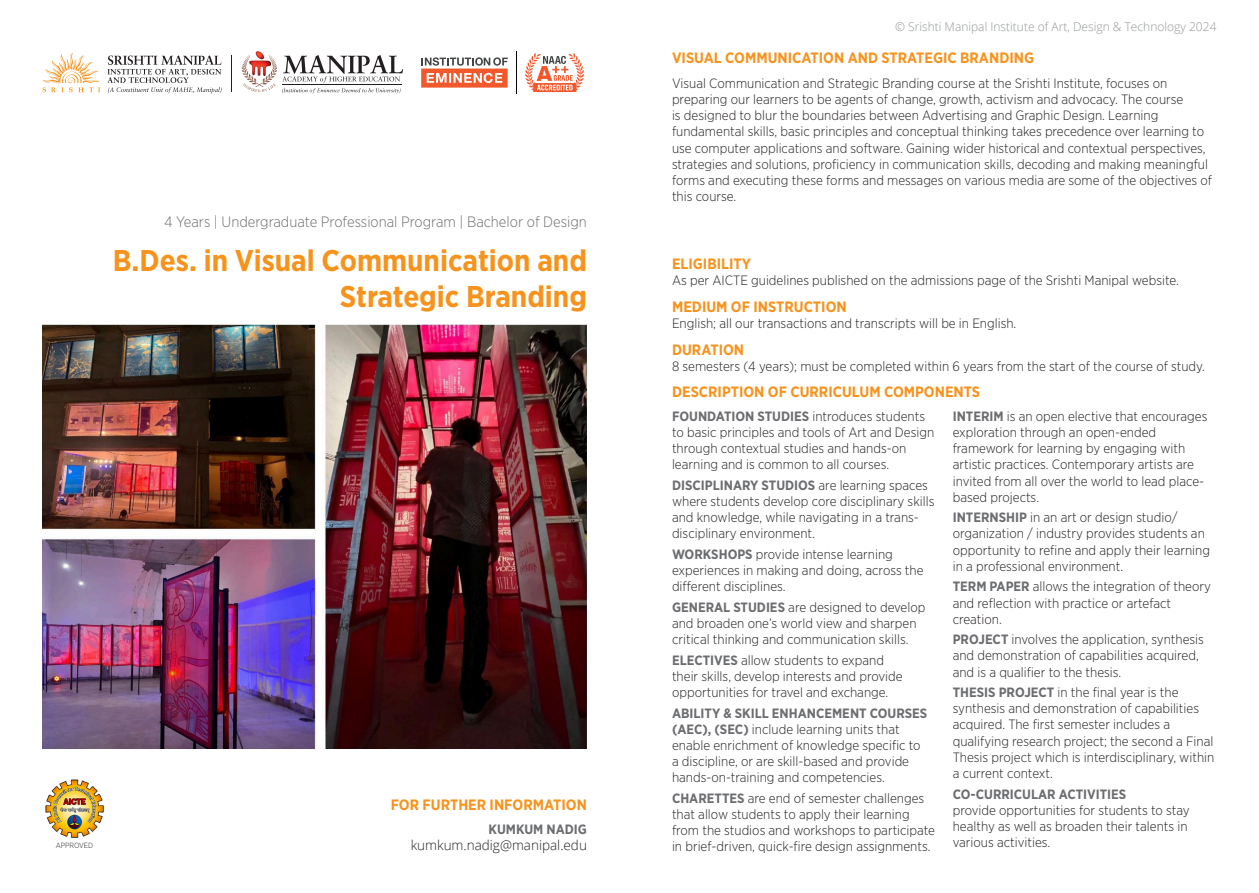
<style>
.page{position:relative;width:1259px;height:893px;background:#fff}
.page>*{position:absolute;margin:0;border:0;box-sizing:border-box;transform-origin:0 0}
.Body{font:700 30px/36px "Gotham Narrow";color:#f7931d;text-align:right}
.Body-2{font:700 15px "Gotham Narrow";color:#f7931d}
.Body-3{font:300 15px "Gotham Narrow";color:#6c6d70}
.Body_M___M{font:300 13.5px/16.2px "Gotham Narrow";color:#231f20}
.Body-4{font:300 13.5px/16.2px "Gotham Narrow";color:#231f20}
.Body-5{font:300 13.5px "Open Sans";color:#231f20}
.Body-6{font:700 13.5px "Gotham Narrow";color:#6c6d70}
.t1{font:300 12px "Open Sans";color:#939598}
.Body_Units{font:300 7.5px "Gotham Narrow";color:#231f20}
.s1{font-weight:700;color:#6c6d70}
</style>
<div class="page">
<img style="left:43px;top:324px;width:544px;height:424px">
<img style="left:45px;top:779px;width:59px;height:59px">
<svg style="left:421px;top:57px;width:87px;height:31px"></svg>
<hr style="left:516px;top:51px;width:1px;height:43px;background:#040503">
<svg style="left:525px;top:53px;width:59px;height:39px"></svg>
<svg style="left:107px;top:55px;width:114px;height:38px"></svg>
<svg style="left:43px;top:52px;width:57px;height:40px"></svg>
<img style="left:255px;top:51px;width:9px;height:4px">
<svg style="left:242px;top:55px;width:161px;height:38px"></svg>
<hr style="left:231px;top:55px;width:1px;height:37px;background:#231f20">
<p class="Body-3" style="left:164px;top:212px;width:424px">4 Years | Undergraduate Professional Program | Bachelor of Design</p>
<p class="Body" style="left:113px;top:242px;width:475px">B.Des. in Visual Communication and<br>Strategic Branding</p>
<p class="Body-2" style="left:391px;top:795px;width:198px">FOR FURTHER INFORMATION</p>
<p class="Body-6" style="left:488px;top:821px;width:100px">KUMKUM NADIG</p>
<p class="Body_Units" style="left:56px;top:841px;width:39px">APPROVED</p>
<p class="Body-5" style="left:411px;top:836px;width:178px">kumkum.nadig@manipal.edu</p>
<p class="t1" style="left:895px;top:19px;width:323px">© Srishti Manipal Institute of Art, Design &amp; Technology 2024</p>
<p class="Body-2" style="left:672px;top:48px;width:364px">VISUAL COMMUNICATION AND STRATEGIC BRANDING</p>
<p class="Body-4" style="left:672px;top:75px;width:541px">Visual Communication and Strategic Branding course at the Srishti Institute, focuses on preparing our learners to be agents of change, growth, activism and advocacy. The course<br>is designed to blur the boundaries between Advertising and Graphic Design. Learning fundamental skills, basic principles and conceptual thinking takes precedence over learning to use computer applications and software. Gaining wider historical and contextual perspectives, strategies and solutions, proficiency in communication skills, decoding and making meaningful forms and executing these forms and messages on various media are some of the objectives of this course.</p>
<p class="Body-2" style="left:672px;top:254px;width:80px">ELIGIBILITY</p>
<p class="Body-4" style="left:672px;top:272px;width:508px">As per AICTE guidelines published on the admissions page of the Srishti Manipal website.</p>
<p class="Body-2" style="left:672px;top:297px;width:176px">MEDIUM OF INSTRUCTION</p>
<p class="Body-4" style="left:672px;top:315px;width:346px">English; all our transactions and transcripts will be in English.</p>
<p class="Body-2" style="left:672px;top:340px;width:74px">DURATION</p>
<p class="Body-4" style="left:672px;top:358px;width:534px">8 semesters (4 years); must be completed within 6 years from the start of the course of study.</p>
<p class="Body-2" style="left:672px;top:382px;width:310px">DESCRIPTION OF CURRICULUM COMPONENTS</p>
<p class="Body_M___M" style="left:672px;top:408px;width:264px"><span class="s1">FOUNDATION STUDIES</span> introduces students to basic principles and tools of Art and Design through contextual studies and hands-on learning and is common to all courses.</p>
<p class="Body_M___M" style="left:672px;top:477px;width:264px"><span class="s1">DISCIPLINARY STUDIOS</span> are learning spaces where students develop core disciplinary skills and knowledge, while navigating in a trans&shy;disciplinary environment.</p>
<p class="Body_M___M" style="left:672px;top:546px;width:253px"><span class="s1">WORKSHOPS</span> provide intense learning experiences in making and doing, across the different disciplines.</p>
<p class="Body_M___M" style="left:672px;top:599px;width:255px"><span class="s1">GENERAL STUDIES</span> are designed to develop and broaden one’s world view and sharpen critical thinking and communication skills.</p>
<p class="Body_M___M" style="left:672px;top:651px;width:232px"><span class="s1">ELECTIVES</span> allow students to expand their skills, develop interests and provide opportunities for travel and exchange.</p>
<p class="Body_M___M" style="left:672px;top:704px;width:257px"><span class="s1">ABILITY &amp; SKILL ENHANCEMENT COURSES (AEC), (SEC)</span> include learning units that enable enrichment of knowledge specific to a discipline, or are skill-based and provide hands-on-training and competencies.</p>
<p class="Body_M___M" style="left:672px;top:790px;width:265px"><span class="s1">CHARETTES</span> are end of semester challenges that allow students to apply their learning from the studios and workshops to participate in brief-driven, quick-fire design assignments.</p>
<p class="Body_M___M" style="left:952px;top:408px;width:256px"><span class="s1">INTERIM</span> is an open elective that encourages exploration through an open-ended framework for learning by engaging with artistic practices. Contemporary artists are invited from all over the world to lead place&shy;based projects.</p>
<p class="Body_M___M" style="left:952px;top:509px;width:259px"><span class="s1">INTERNSHIP</span> in an art or design studio/ organization / industry provides students an opportunity to refine and apply their learning in a professional environment.</p>
<p class="Body_M___M" style="left:952px;top:578px;width:260px"><span class="s1">TERM PAPER</span> allows the integration of theory and reflection with practice or artefact creation.</p>
<p class="Body_M___M" style="left:952px;top:631px;width:253px"><span class="s1">PROJECT</span> involves the application, synthesis and demonstration of capabilities acquired, and is a qualifier to the thesis.</p>
<p class="Body_M___M" style="left:952px;top:684px;width:263px"><span class="s1">THESIS PROJECT</span> in the final year is the synthesis and demonstration of capabilities acquired. The first semester includes a qualifying research project; the second a Final Thesis project which is interdisciplinary, within a current context.</p>
<p class="Body_M___M" style="left:952px;top:785px;width:238px"><span class="s1">CO-CURRICULAR ACTIVITIES<br></span>provide opportunities for students to stay healthy as well as broaden their talents in various activities.</p>
</div>
